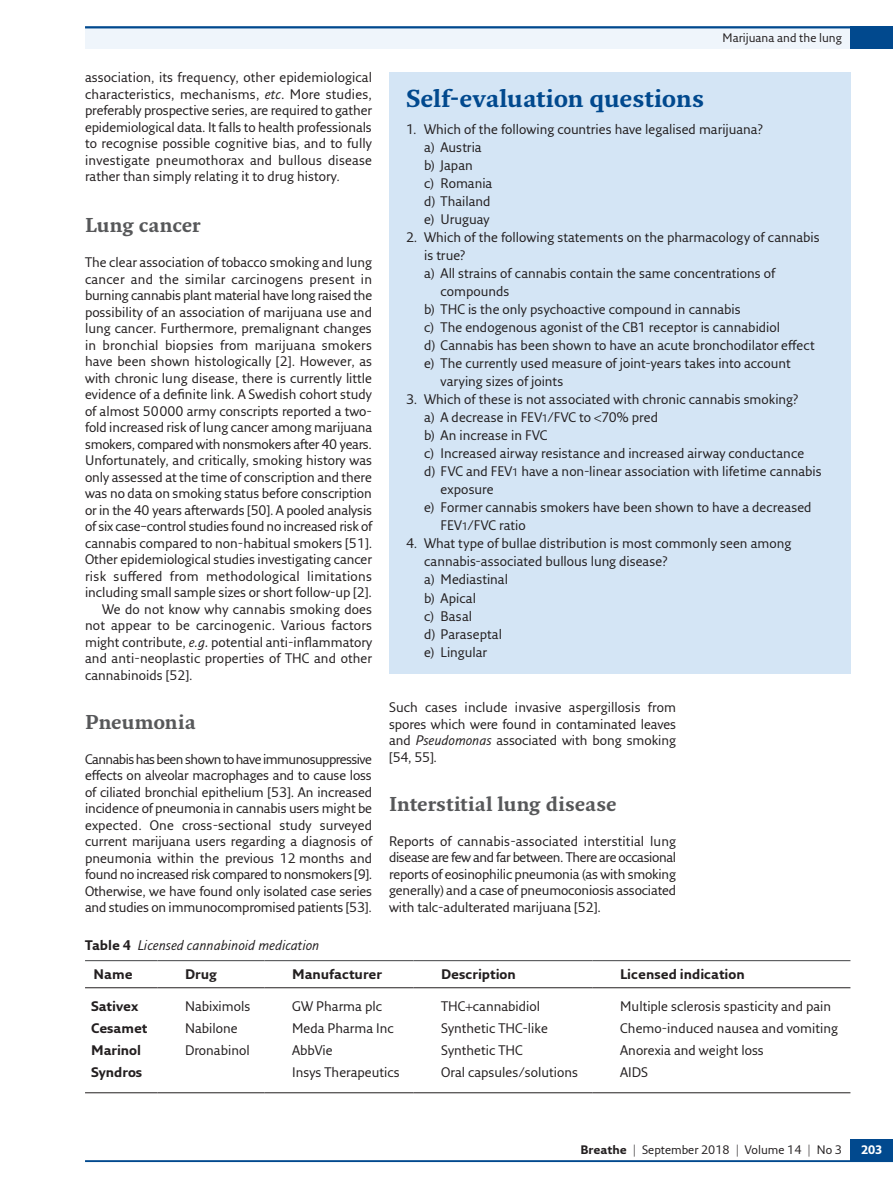
<style>
.page{position:relative;width:893px;height:1191px;background:#fff}
.page>*{position:absolute;margin:0;border:0;box-sizing:border-box;transform-origin:0 0}
.t1{font:700 24px "Fresco Std";letter-spacing:-.01em;color:#01498e}
.t2{font:700 19.5px "Fresco Std";color:#57585a}
.t3{font:13.5px/16.5px "Fresco Sans Pro";color:#231f20;text-align:justify}
.t4{font:13.5px "Fresco Sans Pro";letter-spacing:-.02em;color:#231f20}
.t5{font:700 13.5px "Fresco Sans Pro";color:#231f20}
.t6{font:13.5px "Fresco Sans Pro";letter-spacing:-.025em;color:#231f20}
.t7{font:13.5px "Fresco Sans Pro";letter-spacing:.02em;color:#231f20}
.t8{font:italic 13.5px/29.2px "Fresco Sans Pro";color:#231f20}
.t9{font:12px "Fresco Sans Pro";color:#231f20}
.t10{font:700 12px "Fresco Sans Pro";color:#fff}
.s1{font-style:italic}
.s2{font-size:10.5px}
.s3{font-weight:700;font-style:normal}
.s4{font-weight:700}
</style>
<div class="page">
<div style="left:85px;top:26px;width:808px;height:23px;background:#eff5fb"></div>
<hr style="left:85px;top:1160px;width:808px;height:2px;background:#01498e">
<div style="left:850px;top:1138px;width:43px;height:23px;background:#01498e"></div>
<hr style="left:85px;top:26px;width:808px;height:2px;background:#01498e">
<div style="left:850px;top:26px;width:43px;height:23px;background:#01498e"></div>
<hr style="left:85px;top:960px;width:72px;height:1px;background:#57585a">
<hr style="left:158px;top:960px;width:107px;height:1px;background:#57585a">
<hr style="left:265px;top:960px;width:149px;height:1px;background:#57585a">
<hr style="left:414px;top:960px;width:179px;height:1px;background:#57585a">
<hr style="left:593px;top:960px;width:257px;height:1px;background:#57585a">
<hr style="left:85px;top:987px;width:72px;height:1px;background:#231f20">
<hr style="left:158px;top:987px;width:107px;height:1px;background:#231f20">
<hr style="left:265px;top:987px;width:149px;height:1px;background:#231f20">
<hr style="left:414px;top:987px;width:179px;height:1px;background:#231f20">
<hr style="left:593px;top:987px;width:257px;height:1px;background:#231f20">
<hr style="left:85px;top:1092px;width:72px;height:1px;background:#231f20">
<hr style="left:158px;top:1092px;width:107px;height:1px;background:#231f20">
<hr style="left:265px;top:1092px;width:149px;height:1px;background:#231f20">
<hr style="left:414px;top:1092px;width:179px;height:1px;background:#231f20">
<hr style="left:593px;top:1092px;width:257px;height:1px;background:#231f20">
<div style="left:389px;top:72px;width:461px;height:601px;background:#d4e5f5"></div>
<p class="t3" style="left:85px;top:69px;width:289px">association, its frequency, other epidemiological characteristics, mechanisms, <span class="s1">etc</span>. More studies, preferably prospective series, are required to gather epidemiological data. It falls to health professionals to recognise possible cognitive bias, and to fully investigate pneumothorax and bullous disease rather than simply relating it to drug history.</p>
<h2 class="t2" style="left:85px;top:213px;width:117px">Lung cancer</h2>
<p class="t3" style="left:85px;top:254px;width:289px">The clear association of tobacco smoking and lung</p>
<p class="t3" style="left:85px;top:270px;width:289px">cancer and the similar carcinogens present in</p>
<p class="t4" style="left:85px;top:287px;width:289px">burning cannabis plant material have long raised the</p>
<p class="t3" style="left:85px;top:303px;width:288px">possibility of an association of marijuana use and</p>
<p class="t3" style="left:85px;top:320px;width:288px">lung cancer. Furthermore, premalignant changes</p>
<p class="t3" style="left:85px;top:336px;width:288px">in bronchial biopsies from marijuana smokers</p>
<p class="t3" style="left:85px;top:353px;width:289px">have been shown histologically [2]. However, as</p>
<p class="t3" style="left:85px;top:369px;width:289px">with chronic lung disease, there is currently little</p>
<p class="t3" style="left:85px;top:386px;width:289px">evidence of a definite link. A Swedish cohort study</p>
<p class="t3" style="left:85px;top:402px;width:289px">of almost 50000 army conscripts reported a two-</p>
<p class="t3" style="left:85px;top:419px;width:289px">fold increased risk of lung cancer among marijuana</p>
<p class="t6" style="left:85px;top:435px;width:289px">smokers, compared with nonsmokers after 40 years.</p>
<p class="t3" style="left:85px;top:452px;width:288px">Unfortunately, and critically, smoking history was</p>
<p class="t3" style="left:85px;top:468px;width:288px">only assessed at the time of conscription and there</p>
<p class="t3" style="left:85px;top:485px;width:288px">was no data on smoking status before conscription</p>
<p class="t3" style="left:85px;top:501px;width:289px">or in the 40 years afterwards [50]. A pooled analysis</p>
<p class="t4" style="left:85px;top:518px;width:289px">of six case–control studies found no increased risk of</p>
<p class="t3" style="left:85px;top:534px;width:289px">cannabis compared to non-habitual smokers [51].</p>
<p class="t3" style="left:85px;top:550px;width:288px">Other epidemiological studies investigating cancer</p>
<p class="t7" style="left:85px;top:567px;width:289px">risk suffered from methodological limitations</p>
<p class="t3" style="left:85px;top:583px;width:288px">including small sample sizes or short follow-up [2].</p>
<p class="t3" style="left:102px;top:600px;width:272px">We do not know why cannabis smoking does</p>
<p class="t3" style="left:85px;top:616px;width:289px">not appear to be carcinogenic. Various factors</p>
<p class="t3" style="left:85px;top:633px;width:289px">might contribute, <span class="s1">e.g.</span> potential anti-inflammatory</p>
<p class="t3" style="left:85px;top:649px;width:289px">and anti-neoplastic properties of THC and other</p>
<p class="t3" style="left:85px;top:666px;width:109px">cannabinoids [52].</p>
<h2 class="t2" style="left:85px;top:710px;width:112px">Pneumonia</h2>
<p class="t3" style="left:85px;top:750px;width:289px">Cannabis has been shown to have immunosuppressive effects on alveolar macrophages and to cause loss of ciliated bronchial epithelium [53]. An increased incidence of pneumonia in cannabis users might be expected. One cross-sectional study surveyed current marijuana users regarding a diagnosis of pneumonia within the previous 12 months and found no increased risk compared to nonsmokers [9].<br>Otherwise, we have found only isolated case series and studies on immunocompromised patients [53].</p>
<p class="t9" style="left:723px;top:30px;width:121px">Marijuana and the lung</p>
<h1 class="t1" style="left:406px;top:84px;width:300px">Self-evaluation questions</h1>
<p class="t3" style="left:424px;top:120px;width:340px;line-height:18px;text-align:left;text-indent:-18px">1. Which of the following countries have legalised marijuana? a) Austria<br>b) Japan<br>c) Romania<br>d) Thailand<br>e) Uruguay</p>
<p class="t3" style="left:406px;top:229px;width:415px">2. Which of the following statements on the pharmacology of cannabis</p>
<p class="t3" style="left:424px;top:247px;width:43px">is true?</p>
<p class="t3" style="left:424px;top:265px;width:353px">a) All strains of cannabis contain the same concentrations of</p>
<p class="t3" style="left:441px;top:283px;width:70px">compounds</p>
<p class="t3" style="left:424px;top:301px;width:318px">b) THC is the only psychoactive compound in cannabis</p>
<p class="t3" style="left:424px;top:319px;width:357px">c) The endogenous agonist of the CB1 receptor is cannabidiol</p>
<p class="t3" style="left:424px;top:337px;width:392px">d) Cannabis has been shown to have an acute bronchodilator effect</p>
<p class="t3" style="left:424px;top:355px;width:368px">e) The currently used measure of joint-years takes into account</p>
<p class="t3" style="left:441px;top:373px;width:124px">varying sizes of joints</p>
<p class="t3" style="left:406px;top:391px;width:394px">3. Which of these is not associated with chronic cannabis smoking?</p>
<p class="t3" style="left:424px;top:409px;width:236px">a) A decrease in FEV<span class="s2">1</span>/FVC to 70% pred</p>
<p class="t3" style="left:424px;top:427px;width:125px">b) An increase in FVC</p>
<p class="t3" style="left:424px;top:445px;width:382px">c) Increased airway resistance and increased airway conductance</p>
<p class="t3" style="left:424px;top:463px;width:399px">d) FVC and FEV<span class="s2">1</span> have a non-linear association with lifetime cannabis</p>
<p class="t3" style="left:441px;top:481px;width:55px">exposure</p>
<p class="t3" style="left:424px;top:499px;width:389px">e) Former cannabis smokers have been shown to have a decreased</p>
<p class="t3" style="left:441px;top:517px;width:87px">FEV<span class="s2">1</span>/FVC ratio</p>
<p class="t3" style="left:424px;top:534px;width:369px;line-height:18px;text-align:left;text-indent:-18px">4. What type of bullae distribution is most commonly seen among cannabis-associated bullous lung disease?<br>a) Mediastinal<br>b) Apical<br>c) Basal<br>d) Paraseptal<br>e) Lingular</p>
<p class="t3" style="left:389px;top:699px;width:289px">Such cases include invasive aspergillosis from spores which were found in contaminated leaves and <span class="s1">Pseudomonas</span> associated with bong smoking [54, 55].</p>
<h2 class="t2" style="left:389px;top:792px;width:229px">Interstitial lung disease</h2>
<p class="t3" style="left:389px;top:832px;width:289px">Reports of cannabis-associated interstitial lung disease are few and far between. There are occasional reports of eosinophilic pneumonia (as with smoking generally) and a case of pneumoconiosis associated with talc-adulterated marijuana [52].</p>
<p class="t8" style="left:94px;top:930px;width:227px;text-indent:-9px"><span class="s3">Table 4</span> Licensed cannabinoid medication<br><span class="s3">Name</span></p>
<p class="t5" style="left:185px;top:966px;width:33px">Drug</p>
<p class="t5" style="left:292px;top:966px;width:91px">Manufacturer</p>
<p class="t5" style="left:441px;top:966px;width:76px">Description</p>
<p class="t5" style="left:620px;top:966px;width:126px">Licensed indication</p>
<p class="t5" style="left:91px;top:997px;width:49px">Sativex</p>
<p class="t3" style="left:185px;top:997px;width:67px">Nabiximols</p>
<p class="t3" style="left:292px;top:997px;width:91px">GW Pharma plc</p>
<p class="t3" style="left:441px;top:997px;width:101px">THC cannabidiol</p>
<p class="t3" style="left:620px;top:997px;width:212px">Multiple sclerosis spasticity and pain</p>
<p class="t5" style="left:91px;top:1019px;width:58px">Cesamet</p>
<p class="t3" style="left:185px;top:1019px;width:54px">Nabilone</p>
<p class="t3" style="left:292px;top:1019px;width:103px">Meda Pharma Inc</p>
<p class="t3" style="left:441px;top:1019px;width:108px">Synthetic THC-like</p>
<p class="t3" style="left:620px;top:1019px;width:219px">Chemo-induced nausea and vomiting</p>
<p class="t5" style="left:91px;top:1041px;width:52px">Marinol</p>
<p class="t3" style="left:185px;top:1041px;width:66px">Dronabinol</p>
<p class="t3" style="left:292px;top:1041px;width:42px">AbbVie</p>
<p class="t3" style="left:441px;top:1041px;width:83px">Synthetic THC</p>
<p class="t3" style="left:620px;top:1041px;width:145px">Anorexia and weight loss</p>
<p class="t5" style="left:91px;top:1063px;width:53px">Syndros</p>
<p class="t3" style="left:292px;top:1063px;width:109px">Insys Therapeutics</p>
<p class="t3" style="left:441px;top:1063px;width:139px">Oral capsules/solutions</p>
<p class="t3" style="left:620px;top:1063px;width:29px">AIDS</p>
<p class="t9" style="left:580px;top:1142px;width:263px"><span class="s4">Breathe</span> | September 2018 | Volume 14 | No 3</p>
<p class="t10" style="left:861px;top:1142px;width:23px">203</p>
</div>
